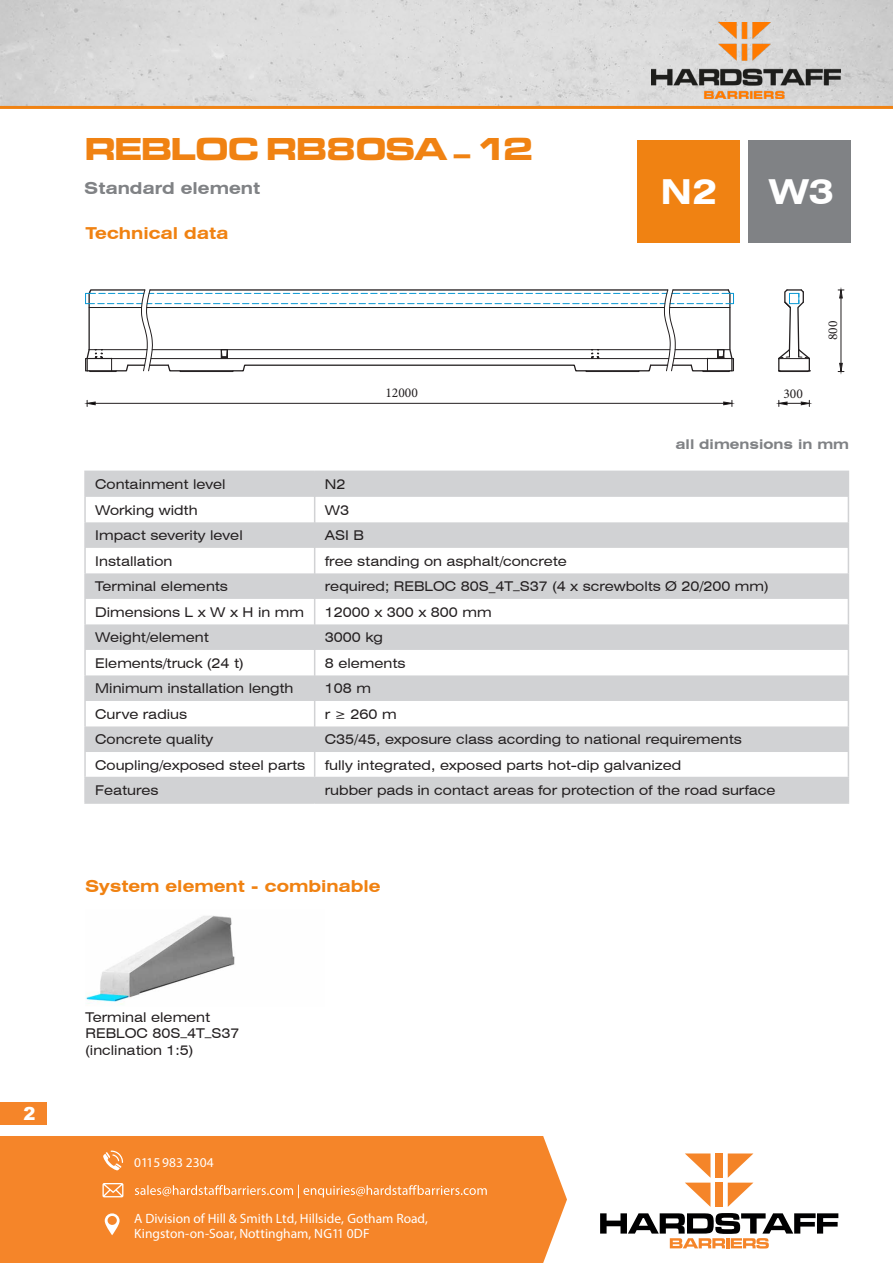
<style>
.page{position:relative;width:893px;height:1263px;background:#fff}
.page>*{position:absolute;margin:0;border:0;box-sizing:border-box;transform-origin:0 0}
.t1{font:700 expanded 34.5px "Swiss 721 BT";color:#fff}
.t2{font:33px "Microgramma D Bold Exte";color:#f08212}
.t3{font:900 18px "Arial";color:#fff}
.t4{font:700 expanded 16.5px "Swiss 721 BT";color:#f08212}
.t5{font:700 expanded 16.5px "Swiss 721 BT";color:#808285}
.t6{font:expanded 13.5px "Swiss 721 BT";color:#231f20}
.t7{font:13.5px/15px "Myriad Pro";color:#fff}
.t8{font:700 expanded 13.5px "Swiss 721 BT";color:#808285}
.t9{font:13.5px "Minion Pro";color:#231f20}
.t10{font:condensed 10.8px "Swiss 721 BT";color:#000}
.t11{font:condensed 10.8px "Swiss 721 BT";color:#231f20}
</style>
<div class="page">
<img style="left:85px;top:915px;width:150px;height:89px">
<img style="left:0;top:0;width:893px;height:106px">
<hr style="left:0;top:106px;width:893px;height:3px;background:#f08212">
<div style="left:638px;top:140px;width:102px;height:102px;background:#f08212"></div>
<div style="left:748px;top:140px;width:102px;height:102px;background:#808285"></div>
<svg style="left:86px;top:472px;width:762px;height:330px;fill:#d1d2d4"></svg>
<svg style="left:314px;top:472px;width:1px;height:330px"></svg>
<hr style="left:84px;top:471px;width:231px;height:1px;background:#d1d2d4">
<hr style="left:84px;top:472px;width:2px;height:25px;background:#d1d2d4">
<hr style="left:315px;top:471px;width:534px;height:1px;background:#d1d2d4">
<hr style="left:84px;top:497px;width:2px;height:25px;background:#d1d2d4">
<hr style="left:84px;top:522px;width:2px;height:26px;background:#d1d2d4">
<hr style="left:84px;top:548px;width:2px;height:25px;background:#d1d2d4">
<hr style="left:84px;top:573px;width:2px;height:26px;background:#d1d2d4">
<hr style="left:84px;top:599px;width:2px;height:25px;background:#d1d2d4">
<hr style="left:84px;top:624px;width:2px;height:26px;background:#d1d2d4">
<hr style="left:84px;top:650px;width:2px;height:25px;background:#d1d2d4">
<hr style="left:84px;top:675px;width:2px;height:26px;background:#d1d2d4">
<hr style="left:84px;top:701px;width:2px;height:25px;background:#d1d2d4">
<hr style="left:84px;top:726px;width:2px;height:26px;background:#d1d2d4">
<hr style="left:84px;top:752px;width:2px;height:25px;background:#d1d2d4">
<hr style="left:84px;top:777px;width:231px;height:1px;background:#d1d2d4">
<hr style="left:84px;top:778px;width:2px;height:24px;background:#d1d2d4">
<hr style="left:315px;top:777px;width:534px;height:1px;background:#d1d2d4">
<svg style="left:848px;top:472px;width:1px;height:330px"></svg>
<hr style="left:84px;top:802px;width:231px;height:2px;background:#d1d2d4">
<hr style="left:315px;top:802px;width:534px;height:2px;background:#d1d2d4">
<svg style="left:778px;top:400px;width:32px;height:6px"></svg>
<hr style="left:841px;top:298px;width:1px;height:65px;background:#231f20">
<svg style="left:838px;top:363px;width:6px;height:9px"></svg>
<svg style="left:838px;top:289px;width:6px;height:10px"></svg>
<svg style="left:778px;top:289px;width:33px;height:83px"></svg>
<svg style="left:85px;top:289px;width:649px;height:83px"></svg>
<hr style="left:95px;top:403px;width:629px;height:1px;background:#231f20">
<svg style="left:723px;top:400px;width:10px;height:6px"></svg>
<svg style="left:86px;top:400px;width:10px;height:6px"></svg>
<img style="left:652px;top:23px;width:189px;height:75px">
<div style="left:0;top:1102px;width:47px;height:23px;background:#f58529"></div>
<div style="left:0;top:1136px;width:567px;height:127px;background:#f58529"></div>
<svg style="left:135px;top:1185px;width:352px;height:13px;background:#f69d54"></svg>
<svg style="left:102px;top:1183px;width:21px;height:14px"></svg>
<svg style="left:105px;top:1213px;width:15px;height:22px"></svg>
<svg style="left:103px;top:1150px;width:20px;height:20px"></svg>
<svg style="left:600px;top:1213px;width:238px;height:35px"></svg>
<svg style="left:685px;top:1153px;width:25px;height:54px"></svg>
<svg style="left:728px;top:1153px;width:25px;height:54px"></svg>
<div style="left:715px;top:1153px;width:8px;height:25px;background:#f58529"></div>
<div style="left:715px;top:1182px;width:8px;height:25px;background:#f58529"></div>
<p class="t3" style="left:23px;top:1100px;width:14px">2</p>
<p class="t2" style="left:85px;top:127px;width:449px">REBLOC RB80SA _ 12</p>
<p class="t5" style="left:84px;top:178px;width:177px">Standard element</p>
<p class="t1" style="left:660px;top:171px;width:58px">N2</p>
<p class="t1" style="left:769px;top:171px;width:66px">W3</p>
<p class="t4" style="left:86px;top:224px;width:144px">Technical data</p>
<p class="t9" style="left:385px;top:384px;width:34px">12000</p>
<p class="t10" style="left:399px;top:389px;width:23px">1200</p>
<p class="t9" style="left:783px;top:385px;width:21px">300</p>
<p class="t10" style="left:789px;top:389px;width:12px">30</p>
<p class="t9" style="left:824px;top:340px;width:21px;rotate:-90deg">800</p>
<p class="t11" style="left:826px;top:336px;width:12px;rotate:-90deg">80</p>
<p class="t8" style="left:676px;top:436px;width:175px">all dimensions in mm</p>
<p class="t6" style="left:95px;top:476px;width:132px">Containment level</p>
<p class="t6" style="left:325px;top:476px;width:22px">N2</p>
<p class="t6" style="left:95px;top:502px;width:104px">Working width</p>
<p class="t6" style="left:325px;top:502px;width:26px">W3</p>
<p class="t6" style="left:95px;top:527px;width:149px">Impact severity level</p>
<p class="t6" style="left:325px;top:527px;width:41px">ASI B</p>
<p class="t6" style="left:95px;top:553px;width:79px">Installation</p>
<p class="t6" style="left:325px;top:553px;width:243px">free standing on asphalt/concrete</p>
<p class="t6" style="left:95px;top:578px;width:134px">Terminal elements</p>
<p class="t6" style="left:325px;top:578px;width:445px">required; REBLOC 80S_4T_S37 (4 x screwbolts Ø 20/200 mm)</p>
<p class="t6" style="left:95px;top:604px;width:210px">Dimensions L x W x H in mm</p>
<p class="t6" style="left:325px;top:604px;width:168px">12000 x 300 x 800 mm</p>
<p class="t6" style="left:95px;top:629px;width:115px">Weight/element</p>
<p class="t6" style="left:325px;top:629px;width:59px">3000 kg</p>
<p class="t6" style="left:95px;top:655px;width:150px">Elements/truck (24 t)</p>
<p class="t6" style="left:325px;top:655px;width:82px">8 elements</p>
<p class="t6" style="left:95px;top:680px;width:200px">Minimum installation length</p>
<p class="t6" style="left:325px;top:680px;width:48px">108 m</p>
<p class="t6" style="left:95px;top:706px;width:93px">Curve radius</p>
<p class="t6" style="left:325px;top:706px;width:73px">r ≥ 260 m</p>
<p class="t6" style="left:95px;top:731px;width:119px">Concrete quality</p>
<p class="t6" style="left:325px;top:731px;width:418px">C35/45, exposure class acording to national requirements</p>
<p class="t6" style="left:95px;top:757px;width:211px">Coupling/exposed steel parts</p>
<p class="t6" style="left:325px;top:757px;width:358px">fully integrated, exposed parts hot-dip galvanized</p>
<p class="t6" style="left:95px;top:782px;width:65px">Features</p>
<p class="t6" style="left:325px;top:782px;width:452px">rubber pads in contact areas for protection of the road surface</p>
<p class="t4" style="left:85px;top:876px;width:297px">System element - combinable</p>
<p class="t6" style="left:86px;top:1009px;width:126px">Terminal element</p>
<p class="t6" style="left:86px;top:1025px;width:156px">REBLOC 80S_4T_S37</p>
<p class="t6" style="left:86px;top:1042px;width:109px">(inclination 1:5)</p>
<p class="t7" style="left:134px;top:1155px;width:81px">0115 983 2304</p>
<p class="t7" style="left:134px;top:1210px;width:295px">A Division of Hill &amp; Smith Ltd, Hillside, Gotham Road,<br>Kingston-on-Soar, Nottingham, NG11 0DF</p>
</div>
